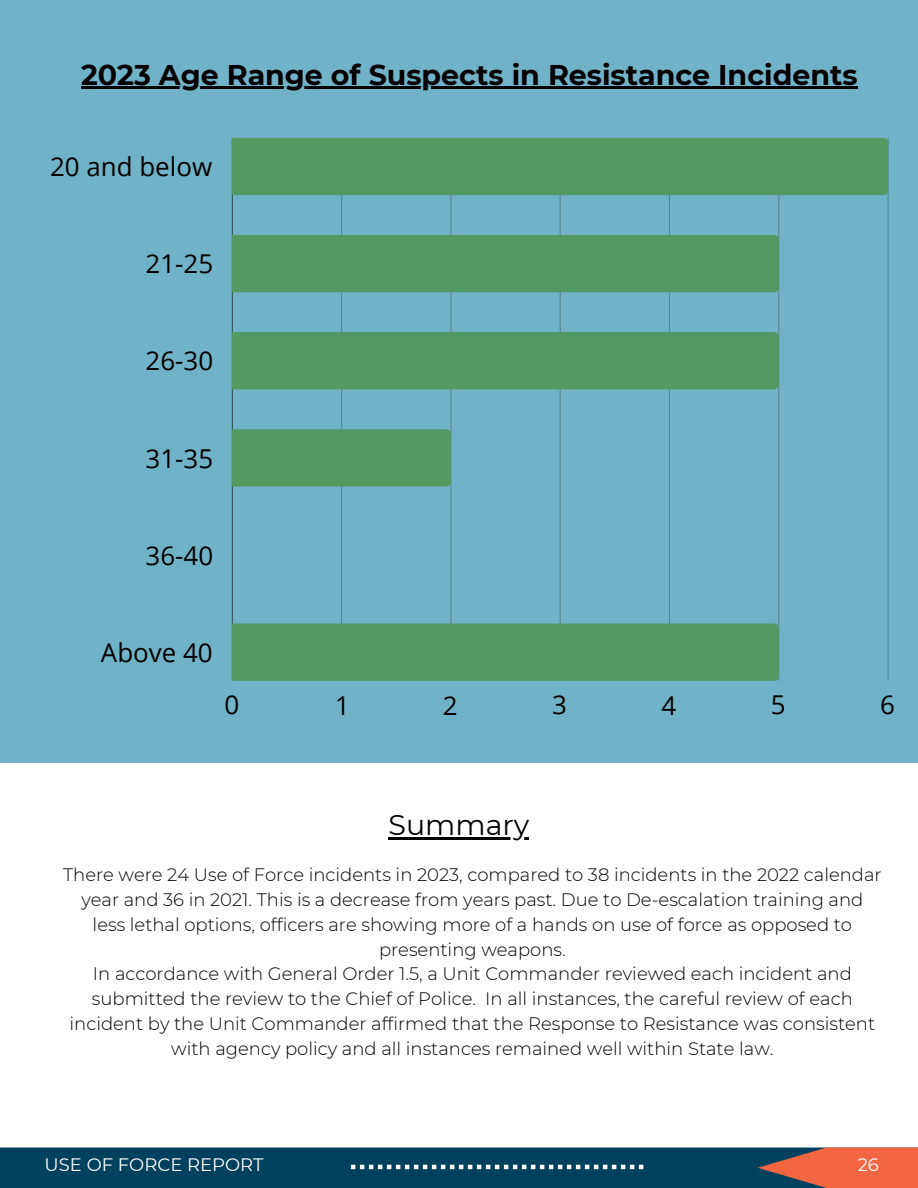
<style>
.page{position:relative;width:918px;height:1188px;background:#fff}
.page>*{position:absolute;margin:0;border:0;box-sizing:border-box;transform-origin:0 0}
.t1{font:700 28.5px "Montserrat";color:#000}
.t2{font:28.5px "Montserrat";color:#000}
.t3{font:25.95px "Open Sans";color:#000}
.t4{font:300 18px/24.8px "Montserrat";color:#000;text-align:center}
.t5{font:18px "Montserrat";color:#fff}
</style>
<div class="page">
<div style="left:0;top:0;width:918px;height:762px;background:#71b2c9"></div>
<hr style="left:341px;top:138px;width:1px;height:543px;background:#000">
<hr style="left:450px;top:138px;width:1px;height:543px;background:#000">
<hr style="left:560px;top:138px;width:1px;height:543px;background:#000">
<hr style="left:669px;top:138px;width:1px;height:543px;background:#000">
<hr style="left:778px;top:138px;width:1px;height:543px;background:#000">
<hr style="left:888px;top:138px;width:1px;height:543px;background:#000">
<hr style="left:232px;top:138px;width:1px;height:543px;background:#000">
<div style="left:232px;top:138px;width:656px;height:57px;background:#529962"></div>
<div style="left:232px;top:235px;width:547px;height:57px;background:#529962"></div>
<div style="left:232px;top:332px;width:547px;height:57px;background:#529962"></div>
<div style="left:232px;top:429px;width:219px;height:58px;background:#529962"></div>
<div style="left:232px;top:624px;width:547px;height:57px;background:#529962"></div>
<hr style="left:81px;top:87px;width:777px;height:2px;background:#000">
<hr style="left:389px;top:837px;width:140px;height:2px;background:#000">
<div style="left:0;top:1148px;width:918px;height:40px;background:#00415d"></div>
<svg style="left:758px;top:1148px;width:160px;height:40px"></svg>
<svg style="left:351px;top:1165px;width:292px;height:4px"></svg>
<h1 class="t1" style="left:81px;top:57px;width:778px">2023 Age Range of Suspects in Resistance Incidents</h1>
<h2 class="t3" style="left:50px;top:148px;width:164px">20 and below</h2>
<h2 class="t3" style="left:146px;top:246px;width:69px">21-25</h2>
<h2 class="t3" style="left:146px;top:343px;width:69px">26-30</h2>
<h2 class="t3" style="left:146px;top:440px;width:69px">31-35</h2>
<h2 class="t3" style="left:146px;top:537px;width:69px">36-40</h2>
<h2 class="t3" style="left:101px;top:634px;width:113px">Above 40</h2>
<h2 class="t3" style="left:224px;top:686px;width:16px">0</h2>
<h2 class="t3" style="left:335px;top:687px;width:16px">1</h2>
<h2 class="t3" style="left:443px;top:687px;width:16px">2</h2>
<h2 class="t3" style="left:552px;top:686px;width:16px">3</h2>
<h2 class="t3" style="left:662px;top:687px;width:16px">4</h2>
<h2 class="t3" style="left:771px;top:686px;width:16px">5</h2>
<h2 class="t3" style="left:880px;top:686px;width:16px">6</h2>
<h2 class="t2" style="left:389px;top:807px;width:142px">Summary</h2>
<p class="t4" style="left:63px;top:863px;width:820px">There were 24 Use of Force incidents in 2023, compared to 38 incidents in the 2022 calendar year and 36 in 2021. This is a decrease from years past. Due to De-escalation training and less lethal options, officers are showing more of a hands on use of force as opposed to presenting weapons.</p>
<p class="t4" style="left:70px;top:962px;width:807px">In accordance with General Order 1.5, a Unit Commander reviewed each incident and submitted the review to the Chief of Police. In all instances, the careful review of each incident by the Unit Commander affirmed that the Response to Resistance was consistent with agency policy and all instances remained well within State law.</p>
<h3 class="t5" style="left:45px;top:1154px;width:220px">USE OF FORCE REPORT</h3>
<p class="t5" style="left:858px;top:1154px;width:23px">26</p>
</div>
